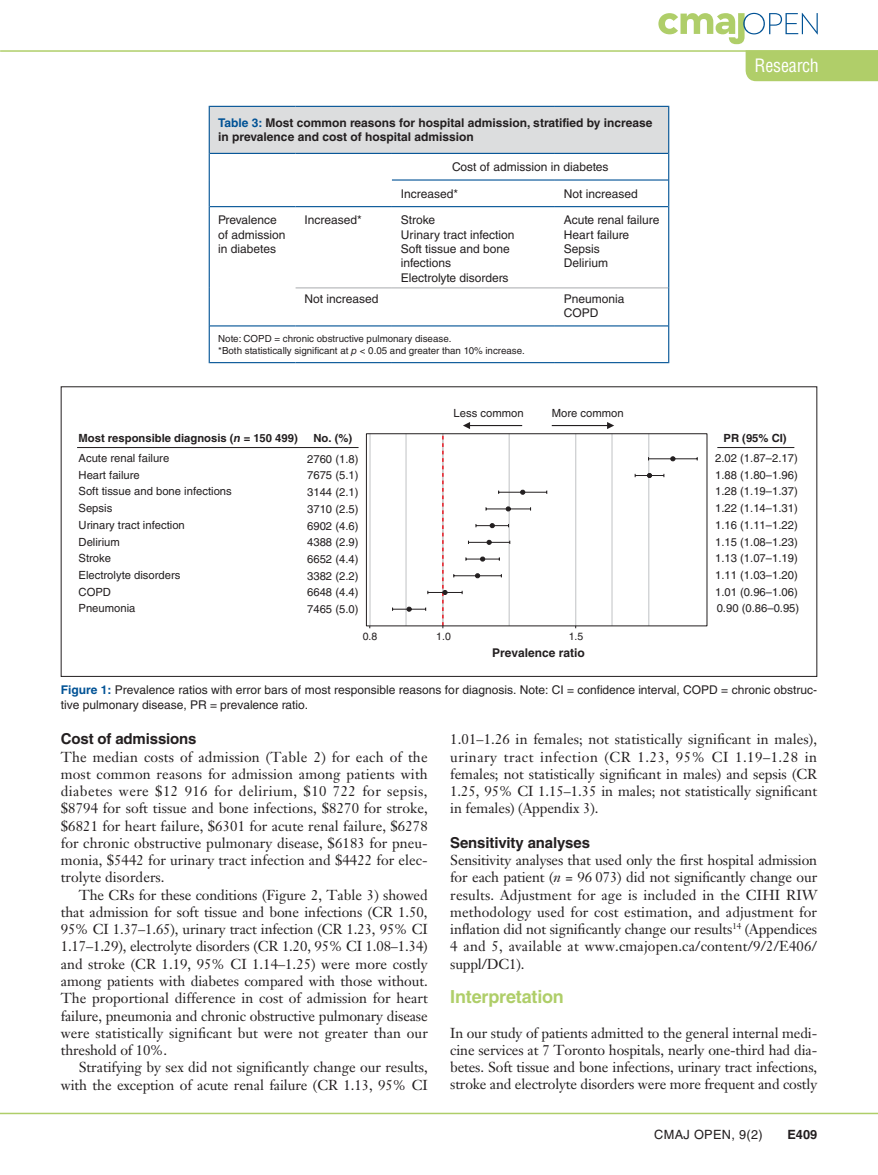
<style>
.page{position:relative;width:878px;height:1175px;background:#fff}
.page>*{position:absolute;margin:0;border:0;box-sizing:border-box;transform-origin:0 0}
.t1{font:700 18px "Helvetica LT Std";letter-spacing:-.01em;color:#afce69}
.t2{font:condensed 18px "Helvetica LT Std";letter-spacing:-.01em;color:#fff}
.t3{font:700 15px "Helvetica LT Std";letter-spacing:-.01em;color:#231f20}
.t4{font:14.25px/17.2px "Janson Text LT Std";letter-spacing:-.005em;color:#231f20;text-align:justify}
.t5{font:12.75px "Helvetica LT Std";letter-spacing:.025em;color:#231f20}
.t6{font:700 12.75px "Helvetica LT Std";color:#231f20}
.t7{font:12px/14.4px "Helvetica LT Std";color:#231f20}
.t8{font:700 12px/14.4px "Helvetica LT Std";color:#231f20}
.t9{font:11.25px/16.6px "Helvetica LT Std";color:#231f20}
.t10{font:700 11.25px "Helvetica LT Std";color:#231f20}
.t11{font:10.5px "Helvetica LT Std";color:#231f20}
.t12{font:9.75px/11.7px "Helvetica LT Std";color:#231f20}
.s1{color:#005295}
.s2{font-style:italic}
.s3{font-weight:700;color:#005295}
</style>
<div class="page">
<hr style="left:0;top:1112px;width:878px;height:2px;background:#afce69">
<svg style="left:658px;top:13px;width:159px;height:31px"></svg>
<hr style="left:0;top:50px;width:878px;height:2px;background:#afce69">
<div style="left:745px;top:50px;width:133px;height:31px;background:#b0ce69"></div>
<div style="left:209px;top:106px;width:459px;height:47px;background:#dcddde"></div>
<hr style="left:210px;top:106px;width:85px;height:1px;background:#005295">
<hr style="left:209px;top:106px;width:1px;height:47px;background:#005295">
<hr style="left:295px;top:106px;width:97px;height:1px;background:#005295">
<hr style="left:392px;top:106px;width:163px;height:1px;background:#005295">
<hr style="left:555px;top:106px;width:113px;height:1px;background:#005295">
<hr style="left:668px;top:106px;width:1px;height:47px;background:#005295">
<svg style="left:209px;top:153px;width:1px;height:54px"></svg>
<svg style="left:668px;top:153px;width:1px;height:54px"></svg>
<hr style="left:209px;top:207px;width:1px;height:81px;background:#005295">
<hr style="left:668px;top:207px;width:1px;height:81px;background:#005295">
<hr style="left:209px;top:288px;width:1px;height:38px;background:#005295">
<hr style="left:668px;top:288px;width:1px;height:38px;background:#005295">
<hr style="left:668px;top:326px;width:1px;height:37px;background:#005295">
<hr style="left:210px;top:153px;width:85px;height:1px;background:#005295">
<hr style="left:295px;top:153px;width:97px;height:1px;background:#005295">
<hr style="left:392px;top:153px;width:163px;height:1px;background:#005295">
<hr style="left:555px;top:153px;width:113px;height:1px;background:#005295">
<hr style="left:295px;top:287px;width:97px;height:1px;background:#b2b4b6">
<hr style="left:392px;top:287px;width:163px;height:1px;background:#b2b4b6">
<hr style="left:555px;top:287px;width:113px;height:1px;background:#b2b4b6">
<hr style="left:392px;top:179px;width:163px;height:2px;background:#005295">
<hr style="left:555px;top:179px;width:113px;height:2px;background:#005295">
<hr style="left:210px;top:206px;width:85px;height:1px;background:#005295">
<hr style="left:295px;top:206px;width:97px;height:1px;background:#005295">
<hr style="left:392px;top:206px;width:163px;height:1px;background:#005295">
<hr style="left:555px;top:206px;width:113px;height:1px;background:#005295">
<hr style="left:210px;top:325px;width:85px;height:1px;background:#005295">
<hr style="left:209px;top:326px;width:1px;height:37px;background:#005295">
<hr style="left:295px;top:325px;width:97px;height:1px;background:#005295">
<hr style="left:392px;top:325px;width:163px;height:1px;background:#005295">
<hr style="left:555px;top:325px;width:113px;height:1px;background:#005295">
<hr style="left:210px;top:362px;width:85px;height:1px;background:#005295">
<hr style="left:295px;top:362px;width:97px;height:1px;background:#005295">
<hr style="left:392px;top:362px;width:163px;height:1px;background:#005295">
<hr style="left:555px;top:362px;width:113px;height:1px;background:#005295">
<hr style="left:77px;top:447px;width:281px;height:1px;background:#231f20">
<svg style="left:365px;top:433px;width:342px;height:193px"></svg>
<svg style="left:442px;top:434px;width:12px;height:194px"></svg>
<hr style="left:717px;top:447px;width:77px;height:1px;background:#231f20">
<hr style="left:469px;top:425px;width:53px;height:1px;background:#231f20">
<svg style="left:463px;top:422px;width:7px;height:7px"></svg>
<hr style="left:551px;top:425px;width:57px;height:1px;background:#231f20">
<svg style="left:607px;top:422px;width:7px;height:7px"></svg>
<p class="t8" style="left:218px;top:115px;width:435px"><span class="s1">Table 3:</span> Most common reasons for hospital admission, stratified by increase in prevalence and cost of hospital admission</p>
<p class="t7" style="left:452px;top:160px;width:158px">Cost of admission in diabetes</p>
<p class="t7" style="left:401px;top:186px;width:59px">Increased*</p>
<p class="t7" style="left:564px;top:186px;width:75px">Not increased</p>
<p class="t7" style="left:218px;top:213px;width:69px">Prevalence of admission in diabetes</p>
<p class="t7" style="left:304px;top:213px;width:59px">Increased*</p>
<p class="t7" style="left:401px;top:213px;width:115px">Stroke<br>Urinary tract infection<br>Soft tissue and bone infections<br>Electrolyte disorders</p>
<p class="t7" style="left:564px;top:213px;width:97px">Acute renal failure<br>Heart failure<br>Sepsis<br>Delirium</p>
<p class="t7" style="left:304px;top:291px;width:75px">Not increased</p>
<p class="t7" style="left:564px;top:291px;width:62px">Pneumonia<br>COPD</p>
<p class="t12" style="left:218px;top:333px;width:308px">Note: COPD = chronic obstructive pulmonary disease.<br>*Both statistically significant at <span class="s2">p</span> &lt; 0.05 and greater than 10% increase.</p>
<p class="t10" style="left:79px;top:431px;width:221px">Most responsible diagnosis (<span class="s2">n</span> = 150 499)</p>
<p class="t10" style="left:313px;top:431px;width:40px">No. (%)</p>
<p class="t9" style="left:79px;top:449px;width:155px">Acute renal failure<br>Heart failure<br>Soft tissue and bone infections<br>Sepsis<br>Urinary tract infection<br>Delirium<br>Stroke<br>Electrolyte disorders<br>COPD<br>Pneumonia</p>
<p class="t9" style="left:307px;top:450px;width:53px;text-align:justify">2760 (1.8)<br>7675 (5.1)<br>3144 (2.1)<br>3710 (2.5)<br>6902 (4.6)<br>4388 (2.9)<br>6652 (4.4)<br>3382 (2.2)<br>6648 (4.4)<br>7465 (5.0)</p>
<p class="t9" style="left:453px;top:405px;width:72px">Less common</p>
<p class="t9" style="left:552px;top:405px;width:73px">More common</p>
<p class="t11" style="left:363px;top:629px;width:16px">0.8</p>
<p class="t11" style="left:436px;top:629px;width:16px">1.0</p>
<p class="t11" style="left:568px;top:629px;width:16px">1.5</p>
<p class="t2" style="left:754px;top:54px;width:66px">Research</p>
<p class="t10" style="left:723px;top:431px;width:65px">PR (95% CI)</p>
<p class="t9" style="left:715px;top:449px;width:86px">2.02 (1.87–2.17)<br>1.88 (1.80–1.96)<br>1.28 (1.19–1.37)<br>1.22 (1.14–1.31)<br>1.16 (1.11–1.22)<br>1.15 (1.08–1.23)<br>1.13 (1.07–1.19)<br>1.11 (1.03–1.20)<br>1.01 (0.96–1.06)<br>0.90 (0.86–0.95)</p>
<p class="t8" style="left:492px;top:645px;width:94px">Prevalence ratio</p>
<p class="t7" style="left:61px;top:683px;width:757px"><span class="s3">Figure 1:</span> Prevalence ratios with error bars of most responsible reasons for diagnosis. Note: CI = confidence interval, COPD = chronic obstruc&shy;tive pulmonary disease, PR = prevalence ratio.</p>
<p class="t3" style="left:61px;top:730px;width:137px">Cost of admissions</p>
<p class="t4" style="left:61px;top:748px;width:368px">The median costs of admission (Table 2) for each of the most common reasons for admission among patients with diabetes were $12 916 for delirium, $10 722 for sepsis, $8794 for soft tissue and bone infections, $8270 for stroke, $6821 for heart failure, $6301 for acute renal failure, $6278 for chronic obstructive pulmonary disease, $6183 for pneu&shy;monia, $5442 for urinary tract infection and $4422 for elec&shy;trolyte disorders.</p>
<p class="t4" style="left:61px;top:886px;width:368px;text-indent:18px">The CRs for these conditions (Figure 2, Table 3) showed that admission for soft tissue and bone infections (CR 1.50, 95% CI 1.37–1.65), urinary tract infection (CR 1.23, 95% CI 1.17–1.29), electrolyte disorders (CR 1.20, 95% CI 1.08–1.34) and stroke (CR 1.19, 95% CI 1.14–1.25) were more costly among patients with diabetes compared with those without.<br>The proportional difference in cost of admission for heart failure, pneumonia and chronic obstructive pulmonary disease were statistically significant but were not greater than our threshold of 10%.</p>
<p class="t4" style="left:61px;top:1058px;width:368px;text-align:right">Stratifying by sex did not significantly change our results, with the exception of acute renal failure (CR 1.13, 95% CI</p>
<p class="t4" style="left:450px;top:730px;width:368px">1.01–1.26 in females; not statistically significant in males), urinary tract infection (CR 1.23, 95% CI 1.19–1.28 in females; not statistically significant in males) and sepsis (CR 1.25, 95% CI 1.15–1.35 in males; not statistically significant in females) (Appendix 3).</p>
<p class="t3" style="left:450px;top:833px;width:141px">Sensitivity analyses</p>
<p class="t4" style="left:450px;top:851px;width:368px">Sensitivity analyses that used only the first hospital admission for each patient (<span class="s2">n</span> = 96 073) did not significantly change our results. Adjustment for age is included in the CIHI RIW methodology used for cost estimation, and adjustment for inflation did not significantly change our results<sup>14</sup> (Appendices 4 and 5, available at www.cmajopen.ca/content/9/2/E406/ suppl/DC1).</p>
<p class="t1" style="left:450px;top:985px;width:115px">Interpretation</p>
<p class="t4" style="left:450px;top:1024px;width:368px">In our study of patients admitted to the general internal medi&shy;cine services at 7 Toronto hospitals, nearly one-third had dia&shy;betes. Soft tissue and bone infections, urinary tract infections, stroke and electrolyte disorders were more frequent and costly</p>
<p class="t5" style="left:654px;top:1127px;width:110px">CMAJ OPEN, 9(2)</p>
<p class="t6" style="left:787px;top:1126px;width:31px">E409</p>
</div>
